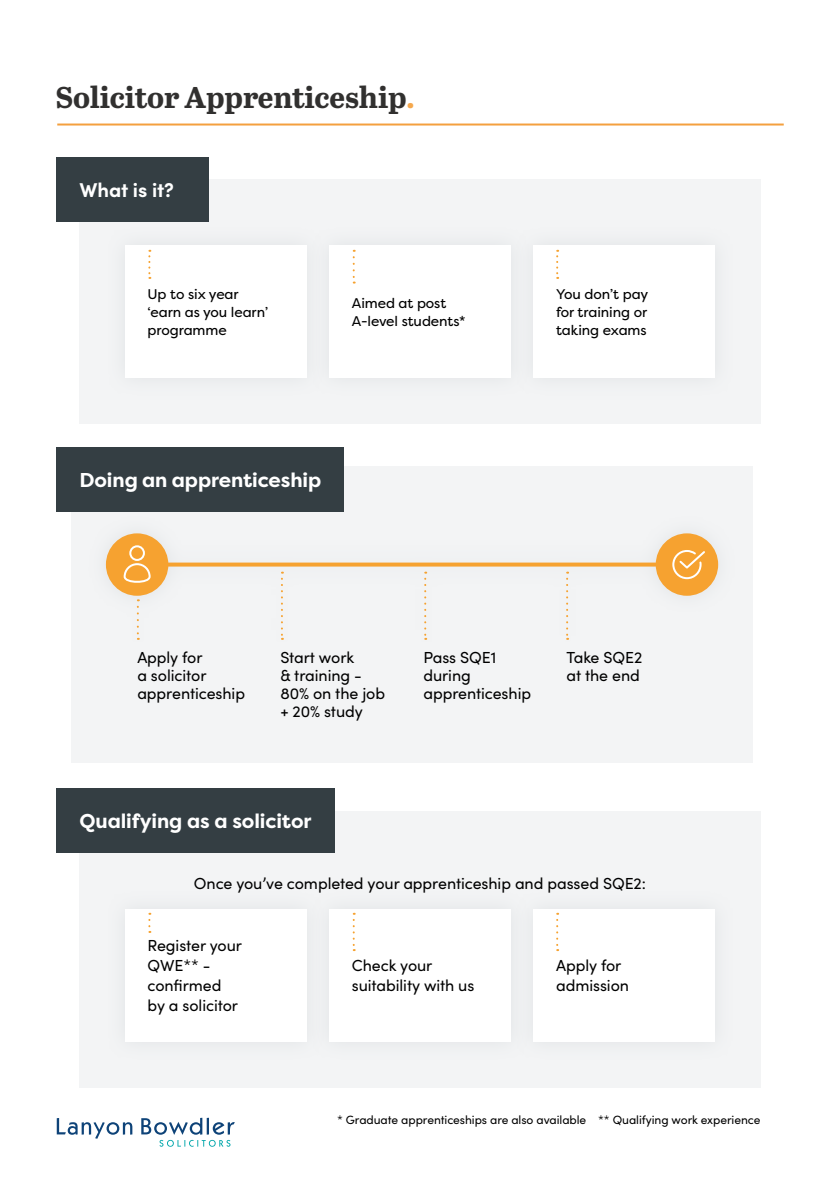
<style>
.page{position:relative;width:840px;height:1191px;background:#fff}
.page>*{position:absolute;margin:0;border:0;box-sizing:border-box;transform-origin:0 0}
.t1{font:700 30px "Abril Text";letter-spacing:-.005em;color:#31302f}
.t2{font:700 20px "Filson Pro";letter-spacing:-.005em;color:#fff}
.t3{font:700 20px "Sofia Pro";letter-spacing:-.005em;color:#fff}
.t4{font:16px/18px "Sofia Pro";letter-spacing:-.005em;color:#000}
.t5{font:14px/18px "Filson Pro";letter-spacing:-.005em;color:#000}
.t6{font:12px "Sofia Pro";letter-spacing:-.005em;color:#000}
.s1{color:#f5a84d}
</style>
<div class="page">
<div style="left:79px;top:180px;width:681px;height:244px;background:#f3f4f5"></div>
<div style="left:57px;top:157px;width:152px;height:65px;background:#343e43"></div>
<div style="left:125px;top:245px;width:181px;height:133px;background:#fff"></div>
<div style="left:310px;top:226px;width:219px;height:171px;background:#eff0f1"></div>
<div style="left:329px;top:245px;width:181px;height:133px;background:#fff"></div>
<div style="left:514px;top:226px;width:219px;height:171px;background:#eff1f2"></div>
<div style="left:533px;top:245px;width:181px;height:133px;background:#fff"></div>
<div style="left:79px;top:811px;width:681px;height:277px;background:#f3f4f5"></div>
<div style="left:57px;top:788px;width:277px;height:65px;background:#343e43"></div>
<div style="left:125px;top:909px;width:181px;height:133px;background:#fff"></div>
<div style="left:310px;top:890px;width:219px;height:171px;background:#eff0f1"></div>
<div style="left:329px;top:909px;width:181px;height:133px;background:#fff"></div>
<div style="left:514px;top:890px;width:219px;height:171px;background:#eff1f2"></div>
<div style="left:533px;top:909px;width:181px;height:133px;background:#fff"></div>
<div style="left:71px;top:466px;width:681px;height:297px;background:#f3f4f5"></div>
<div style="left:57px;top:447px;width:287px;height:64px;background:#343e43"></div>
<svg style="left:168px;top:562px;width:487px;height:4px;background:#f4ad4b"></svg>
<svg style="left:137px;top:607px;width:2px;height:33px"></svg>
<div style="left:106px;top:533px;width:62px;height:63px;background:#f6a230;border-radius:50%"></div>
<div style="left:655px;top:533px;width:62px;height:63px;background:#f6a230;border-radius:50%"></div>
<svg style="left:281px;top:571px;width:2px;height:69px"></svg>
<svg style="left:424px;top:571px;width:2px;height:69px"></svg>
<svg style="left:566px;top:571px;width:2px;height:69px"></svg>
<div style="left:129px;top:545px;width:16px;height:16px;border:2px solid #fff;border-radius:50%"></div>
<svg style="left:123px;top:563px;width:28px;height:20px"></svg>
<svg style="left:672px;top:550px;width:33px;height:30px"></svg>
<svg style="left:148px;top:250px;width:2px;height:29px"></svg>
<svg style="left:352px;top:250px;width:2px;height:33px"></svg>
<svg style="left:556px;top:250px;width:2px;height:29px"></svg>
<svg style="left:352px;top:920px;width:2px;height:31px"></svg>
<svg style="left:556px;top:920px;width:2px;height:31px"></svg>
<svg style="left:57px;top:1118px;width:75px;height:20px"></svg>
<svg style="left:141px;top:1117px;width:94px;height:29px"></svg>
<hr style="left:57px;top:123px;width:726px;height:2px;background:#f4a03e">
<h1 class="t1" style="left:56px;top:75px;width:360px">Solicitor Apprenticeship<span class="s1">.</span></h1>
<p class="t3" style="left:79px;top:174px;width:96px">What is it?</p>
<p class="t5" style="left:147px;top:285px;width:122px">Up to six year ‘earn as you learn’ programme</p>
<p class="t5" style="left:351px;top:294px;width:115px">Aimed at post<br>A-level students*</p>
<p class="t5" style="left:556px;top:285px;width:94px;text-align:justify">You don’t pay for training or taking exams</p>
<p class="t2" style="left:79px;top:467px;width:243px">Doing an apprenticeship</p>
<p class="t4" style="left:137px;top:647px;width:109px">Apply for<br>a solicitor apprenticeship</p>
<p class="t4" style="left:280px;top:647px;width:106px">Start work<br>&amp; training -<br>80% on the job + 20% study</p>
<p class="t4" style="left:423px;top:647px;width:109px">Pass SQE1 during apprenticeship</p>
<p class="t4" style="left:566px;top:647px;width:77px">Take SQE2 at the end</p>
<p class="t2" style="left:79px;top:808px;width:233px">Qualifying as a solicitor</p>
<p class="t4" style="left:194px;top:873px;width:453px">Once you’ve completed your apprenticeship and passed SQE2:</p>
<p class="t4" style="left:147px;top:935px;width:96px;line-height:20px">Register your<br>QWE** - confirmed by a solicitor</p>
<p class="t4" style="left:351px;top:955px;width:124px;line-height:20px">Check your suitability with us</p>
<p class="t4" style="left:556px;top:955px;width:74px;line-height:20px">Apply for admission</p>
<p class="t6" style="left:337px;top:1111px;width:424px">* Graduate apprenticeships are also available ** Qualifying work experience</p>
</div>
